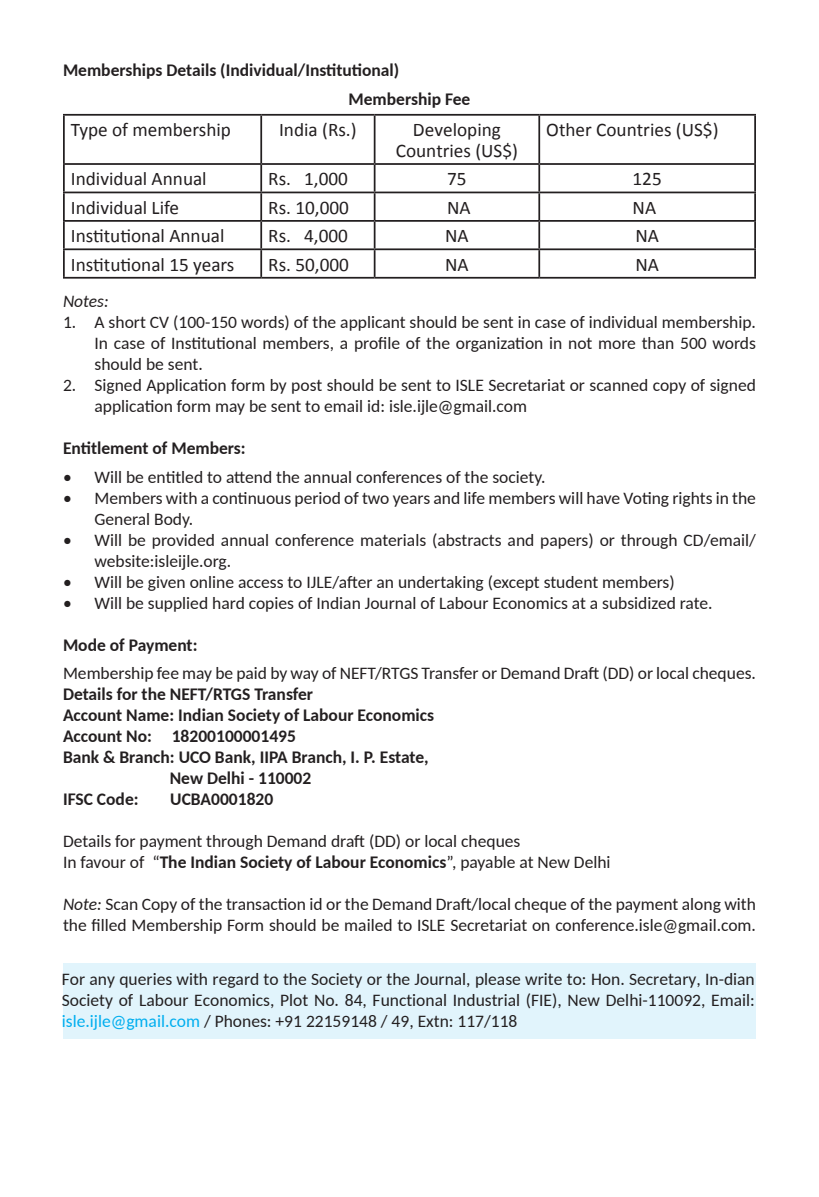
<style>
.page{position:relative;width:819px;height:1197px;background:#fff}
.page>*{position:absolute;margin:0;border:0;box-sizing:border-box;transform-origin:0 0}
.t1{font:19.25px/20.8px "Calibri";color:#231f20;text-align:center}
.Body{font:17.5px/21px "Carlito";color:#231f20}
.Body-2{font:700 17.5px "Carlito";color:#231f20}
.Head02{font:700 17.5px "Carlito";color:#231f20}
.Body-3{font:italic 17.5px "Carlito";color:#231f20}
.s1{font-weight:400}
.s2{font-style:italic}
.s3{color:#00aeef}
</style>
<div class="page">
<div style="left:63px;top:963px;width:693px;height:76px;background:#e1f4fc"></div>
<hr style="left:63px;top:114px;width:198px;height:2px;background:#231f20">
<hr style="left:63px;top:116px;width:2px;height:47px;background:#231f20">
<hr style="left:261px;top:114px;width:114px;height:2px;background:#231f20">
<hr style="left:260px;top:116px;width:2px;height:47px;background:#231f20">
<hr style="left:375px;top:114px;width:164px;height:2px;background:#231f20">
<hr style="left:374px;top:116px;width:2px;height:47px;background:#231f20">
<hr style="left:539px;top:114px;width:217px;height:2px;background:#231f20">
<hr style="left:538px;top:116px;width:2px;height:47px;background:#231f20">
<hr style="left:754px;top:116px;width:2px;height:47px;background:#231f20">
<hr style="left:63px;top:163px;width:198px;height:2px;background:#231f20">
<hr style="left:63px;top:165px;width:2px;height:27px;background:#231f20">
<hr style="left:261px;top:163px;width:114px;height:2px;background:#231f20">
<hr style="left:260px;top:165px;width:2px;height:27px;background:#231f20">
<hr style="left:375px;top:163px;width:164px;height:2px;background:#231f20">
<hr style="left:374px;top:165px;width:2px;height:27px;background:#231f20">
<hr style="left:539px;top:163px;width:217px;height:2px;background:#231f20">
<hr style="left:538px;top:165px;width:2px;height:27px;background:#231f20">
<hr style="left:754px;top:165px;width:2px;height:27px;background:#231f20">
<hr style="left:63px;top:192px;width:198px;height:1px;background:#231f20">
<hr style="left:63px;top:193px;width:2px;height:27px;background:#231f20">
<hr style="left:261px;top:192px;width:114px;height:1px;background:#231f20">
<hr style="left:260px;top:193px;width:2px;height:27px;background:#231f20">
<hr style="left:375px;top:192px;width:164px;height:1px;background:#231f20">
<hr style="left:374px;top:193px;width:2px;height:27px;background:#231f20">
<hr style="left:539px;top:192px;width:217px;height:1px;background:#231f20">
<hr style="left:538px;top:193px;width:2px;height:27px;background:#231f20">
<hr style="left:754px;top:193px;width:2px;height:27px;background:#231f20">
<hr style="left:63px;top:220px;width:198px;height:2px;background:#231f20">
<hr style="left:63px;top:222px;width:2px;height:26px;background:#231f20">
<hr style="left:261px;top:220px;width:114px;height:2px;background:#231f20">
<hr style="left:260px;top:222px;width:2px;height:26px;background:#231f20">
<hr style="left:375px;top:220px;width:164px;height:2px;background:#231f20">
<hr style="left:374px;top:222px;width:2px;height:26px;background:#231f20">
<hr style="left:539px;top:220px;width:217px;height:2px;background:#231f20">
<hr style="left:538px;top:222px;width:2px;height:26px;background:#231f20">
<hr style="left:754px;top:222px;width:2px;height:26px;background:#231f20">
<hr style="left:63px;top:248px;width:198px;height:2px;background:#231f20">
<hr style="left:63px;top:250px;width:2px;height:27px;background:#231f20">
<hr style="left:261px;top:248px;width:114px;height:2px;background:#231f20">
<hr style="left:260px;top:250px;width:2px;height:27px;background:#231f20">
<hr style="left:375px;top:248px;width:164px;height:2px;background:#231f20">
<hr style="left:374px;top:250px;width:2px;height:27px;background:#231f20">
<hr style="left:539px;top:248px;width:217px;height:2px;background:#231f20">
<hr style="left:538px;top:250px;width:2px;height:27px;background:#231f20">
<hr style="left:754px;top:250px;width:2px;height:27px;background:#231f20">
<hr style="left:63px;top:277px;width:198px;height:2px;background:#231f20">
<hr style="left:261px;top:277px;width:114px;height:2px;background:#231f20">
<hr style="left:375px;top:277px;width:164px;height:2px;background:#231f20">
<hr style="left:539px;top:277px;width:217px;height:2px;background:#231f20">
<p class="Head02" style="left:63px;top:58px;width:338px">Memberships Details (Individual/Institutional)</p>
<p class="Head02" style="left:349px;top:87px;width:123px">Membership Fee</p>
<p class="t1" style="left:71px;top:119px;width:162px">Type of membership</p>
<p class="t1" style="left:279px;top:119px;width:79px">India (Rs.)</p>
<p class="t1" style="left:396px;top:119px;width:124px">Developing<br>Countries (US$)</p>
<p class="t1" style="left:546px;top:119px;width:174px">Other Countries (US$)</p>
<p class="t1" style="left:71px;top:168px;width:137px">Individual Annual</p>
<p class="t1" style="left:268px;top:168px;width:81px">Rs. 1,000</p>
<p class="t1" style="left:447px;top:168px;width:21px">75</p>
<p class="t1" style="left:633px;top:168px;width:31px">125</p>
<p class="t1" style="left:71px;top:196px;width:110px">Individual Life</p>
<p class="t1" style="left:268px;top:196px;width:82px">Rs. 10,000</p>
<p class="t1" style="left:447px;top:197px;width:25px">NA</p>
<p class="t1" style="left:633px;top:197px;width:25px">NA</p>
<p class="t1" style="left:71px;top:225px;width:155px">Institutional Annual</p>
<p class="t1" style="left:268px;top:225px;width:81px">Rs. 4,000</p>
<p class="t1" style="left:445px;top:225px;width:25px">NA</p>
<p class="t1" style="left:635px;top:225px;width:25px">NA</p>
<p class="t1" style="left:71px;top:253px;width:165px">Institutional 15 years</p>
<p class="t1" style="left:268px;top:253px;width:82px">Rs. 50,000</p>
<p class="t1" style="left:445px;top:253px;width:25px">NA</p>
<p class="t1" style="left:635px;top:253px;width:25px">NA</p>
<p class="Body-3" style="left:63px;top:289px;width:47px">Notes:</p>
<p class="Body" style="left:94px;top:311px;width:663px;text-align:justify;text-indent:-32px">1. A short CV (100-150 words) of the applicant should be sent in case of individual membership.<br>In case of Institutional members, a profile of the organization in not more than 500 words should be sent.</p>
<p class="Body" style="left:94px;top:374px;width:663px;text-indent:-32px">2. Signed Application form by post should be sent to ISLE Secretariat or scanned copy of signed application form may be sent to email id: isle.ijle@gmail.com</p>
<p class="Head02" style="left:63px;top:436px;width:184px">Entitlement of Members:</p>
<p class="Body" style="left:63px;top:465px;width:484px">• Will be entitled to attend the annual conferences of the society.</p>
<p class="Body" style="left:94px;top:486px;width:663px;text-indent:-32px">• Members with a continuous period of two years and life members will have Voting rights in the<br>General Body.</p>
<p class="Body" style="left:94px;top:528px;width:663px;text-indent:-32px">• Will be provided annual conference materials (abstracts and papers) or through CD/email/ website:isleijle.org.</p>
<p class="Body" style="left:63px;top:570px;width:613px">• Will be given online access to IJLE/after an undertaking (except student members)</p>
<p class="Body" style="left:63px;top:591px;width:651px">• Will be supplied hard copies of Indian Journal of Labour Economics at a subsidized rate.</p>
<p class="Head02" style="left:63px;top:633px;width:136px">Mode of Payment:</p>
<p class="Body" style="left:63px;top:662px;width:694px">Membership fee may be paid by way of NEFT/RTGS Transfer or Demand Draft (DD) or local cheques.</p>
<p class="Body-2" style="left:63px;top:683px;width:252px">Details for the NEFT/RTGS Transfer</p>
<p class="Body-2" style="left:63px;top:704px;width:373px">Account Name: Indian Society of Labour Economics</p>
<p class="Body-2" style="left:63px;top:725px;width:234px">Account No: 18200100001495</p>
<p class="Body-2" style="left:63px;top:746px;width:367px">Bank &amp; Branch: UCO Bank, IIPA Branch, I. P. Estate,</p>
<p class="Body-2" style="left:170px;top:767px;width:143px">New Delhi - 110002</p>
<p class="Body-2" style="left:63px;top:788px;width:77px">IFSC Code:</p>
<p class="Body-2" style="left:170px;top:788px;width:105px">UCBA0001820</p>
<p class="Body" style="left:63px;top:830px;width:459px">Details for payment through Demand draft (DD) or local cheques</p>
<p class="Body-2" style="left:63px;top:851px;width:549px"><span class="s1">In favour of “</span>The Indian Society of Labour Economics<span class="s1">”, payable at New Delhi</span></p>
<p class="Body" style="left:63px;top:893px;width:694px"><span class="s2">Note:</span> Scan Copy of the transaction id or the Demand Draft/local cheque of the payment along with the filled Membership Form should be mailed to ISLE Secretariat on conference.isle@gmail.com.</p>
<p class="Body" style="left:62px;top:967px;width:694px;text-align:justify">For any queries with regard to the Society or the Journal, please write to: Hon. Secretary, In-dian Society of Labour Economics, Plot No. 84, Functional Industrial (FIE), New Delhi-110092, Email: <span class="s3">isle.ijle@gmail.com</span> / Phones: +91 22159148 / 49, Extn: 117/118</p>
</div>
